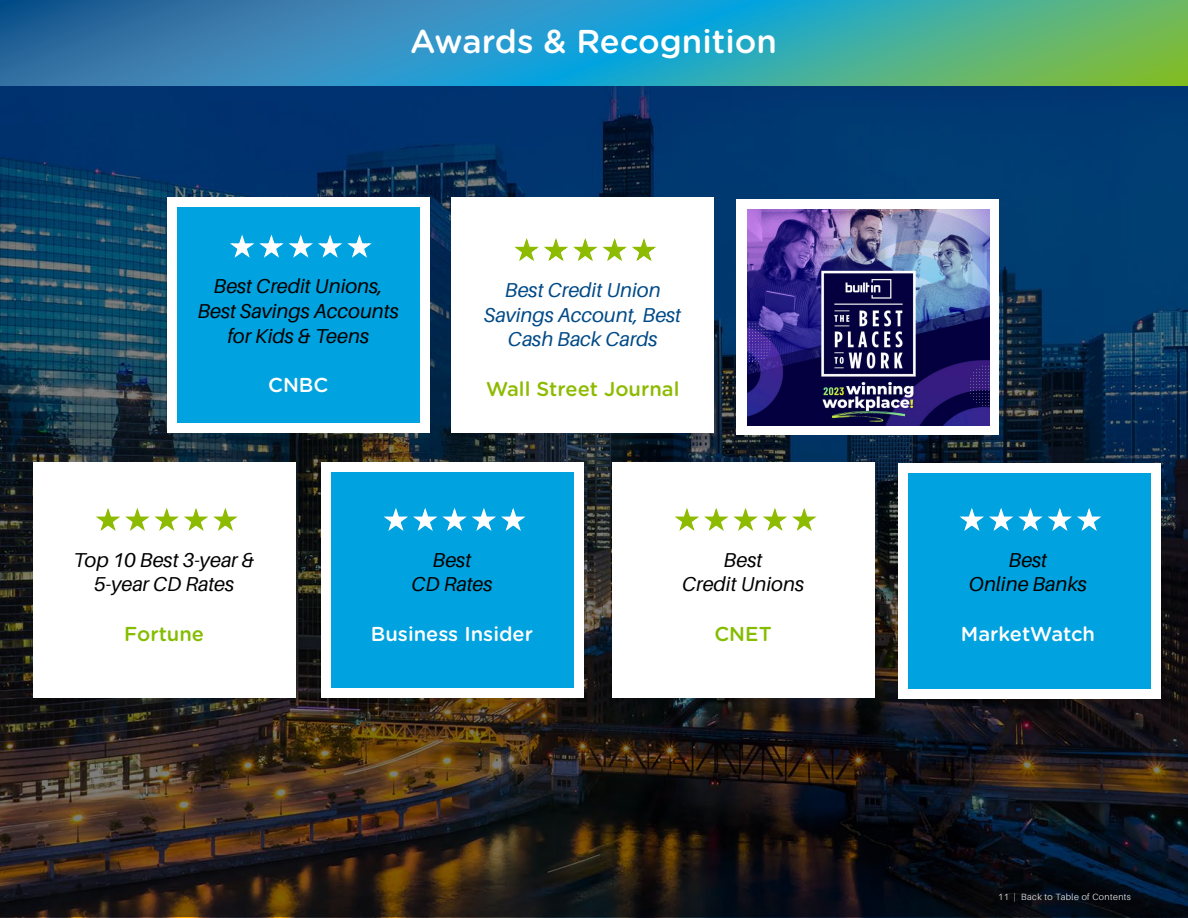
<style>
.page{position:relative;width:1188px;height:918px;background:#fff}
.page>*{position:absolute;margin:0;border:0;box-sizing:border-box;transform-origin:0 0}
.t1{font:36.6px "Menlo";color:#8dbb00}
.t2{font:36.6px "Menlo";color:#fff}
.t3{font:500 33px "Gotham Rounded";color:#fff}
.t4{font:italic 20.1px/24.8px "Aileron";color:#000;text-align:center}
.t5{font:italic 20.1px/24.8px "Aileron";color:#004a87;text-align:center}
.t6{font:500 20.1px "Gotham Rounded";color:#fff}
.t7{font:500 20.1px "Gotham Rounded";color:#8dbb00}
.t8{font:500 20.1px "Gotham Rounded";color:#84bd00}
.t9{font:300 9px "Aileron";letter-spacing:.05em;color:#fff}
</style>
<div class="page">
<img style="left:0;top:85px;width:1188px;height:831px">
<svg style="left:0;top:0;width:1188px;height:85px;background:#399aa8"></svg>
<div style="left:736px;top:199px;width:263px;height:236px;background:#fff"></div>
<img style="left:747px;top:210px;width:243px;height:216px">
<div style="left:451px;top:197px;width:263px;height:236px;background:#fff"></div>
<svg style="left:514px;top:238px;width:142px;height:23px"></svg>
<div style="left:33px;top:462px;width:263px;height:235px;background:#fff"></div>
<svg style="left:96px;top:508px;width:142px;height:23px"></svg>
<div style="left:612px;top:462px;width:262px;height:235px;background:#fff"></div>
<svg style="left:675px;top:508px;width:142px;height:23px"></svg>
<div style="left:167px;top:197px;width:263px;height:236px;background:#fff"></div>
<div style="left:177px;top:207px;width:243px;height:216px;background:#00a2df"></div>
<svg style="left:230px;top:234px;width:142px;height:24px"></svg>
<div style="left:321px;top:462px;width:262px;height:235px;background:#fff"></div>
<div style="left:331px;top:472px;width:242px;height:216px;background:#00a2df"></div>
<svg style="left:383px;top:508px;width:143px;height:23px"></svg>
<div style="left:898px;top:463px;width:263px;height:235px;background:#fff"></div>
<div style="left:908px;top:473px;width:243px;height:215px;background:#00a2df"></div>
<svg style="left:959px;top:508px;width:143px;height:23px"></svg>
<h2 class="t3" style="left:410px;top:18px;width:368px">Awards &amp; Recognition</h2>
<h1 class="t2" style="left:231px;top:218px;width:141px">★★★★★</h1>
<p class="t4" style="left:197px;top:274px;width:203px">Best Credit Unions,<br>Best Savings Accounts for Kids &amp; Teens</p>
<p class="t6" style="left:268px;top:371px;width:62px">CNBC</p>
<h1 class="t1" style="left:516px;top:221px;width:141px">★★★★★</h1>
<p class="t5" style="left:484px;top:278px;width:199px">Best Credit Union<br>Savings Account, Best<br>Cash Back Cards</p>
<p class="t7" style="left:486px;top:374px;width:195px">Wall Street Journal</p>
<h1 class="t1" style="left:97px;top:491px;width:141px">★★★★★</h1>
<p class="t4" style="left:73px;top:547px;width:183px">Top 10 Best 3-year &amp;<br>5-year CD Rates</p>
<p class="t8" style="left:124px;top:619px;width:81px">Fortune</p>
<h1 class="t2" style="left:385px;top:491px;width:141px">★★★★★</h1>
<h1 class="t2" style="left:961px;top:491px;width:141px">★★★★★</h1>
<p class="t4" style="left:969px;top:547px;width:119px">Best<br>Online Banks</p>
<p class="t6" style="left:961px;top:619px;width:136px">MarketWatch</p>
<h1 class="t1" style="left:676px;top:491px;width:141px">★★★★★</h1>
<p class="t4" style="left:682px;top:547px;width:123px">Best<br>Credit Unions</p>
<p class="t8" style="left:714px;top:619px;width:59px">CNET</p>
<p class="t4" style="left:411px;top:547px;width:83px">Best<br>CD Rates</p>
<p class="t6" style="left:371px;top:619px;width:164px">Business Insider</p>
<p class="t9" style="left:998px;top:892px;width:134px">11 | Back to Table of Contents</p>
</div>
